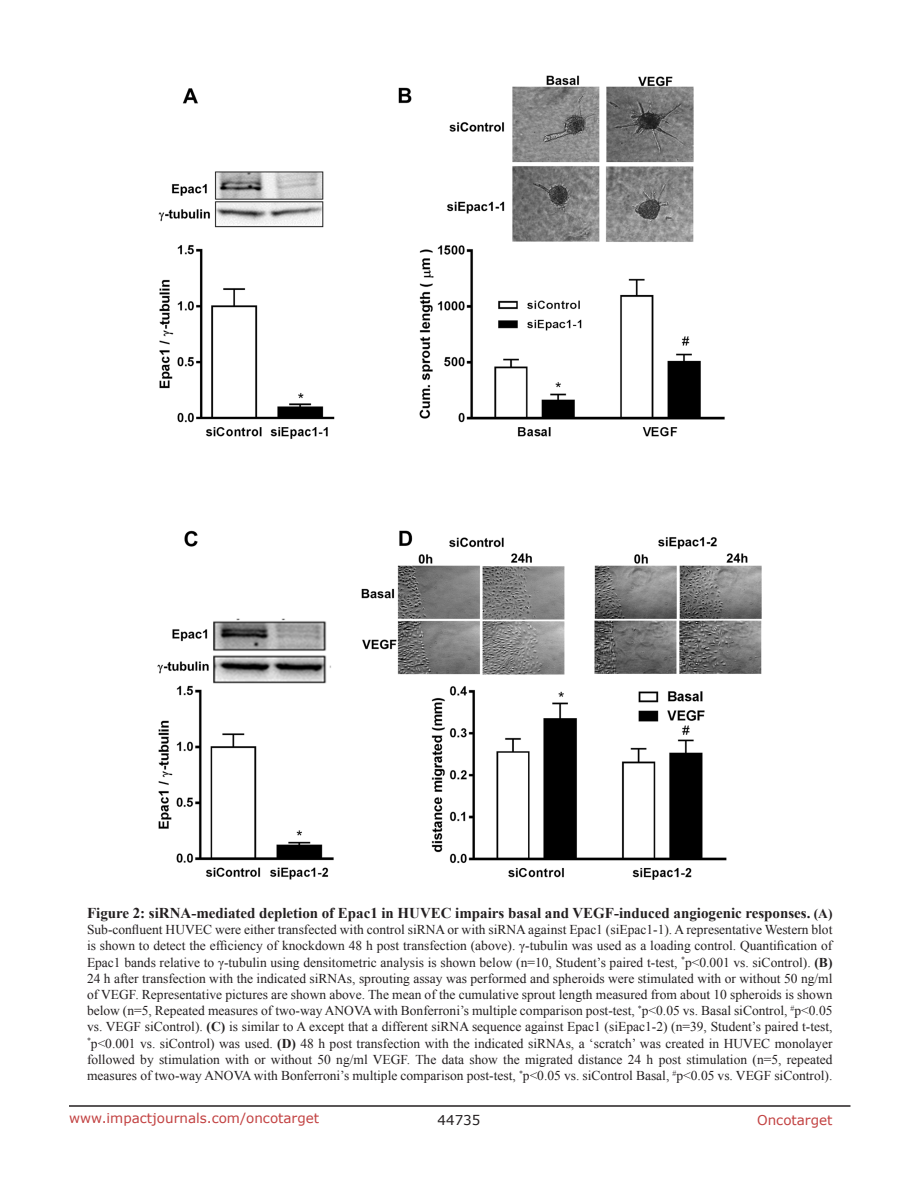
<style>
.page{position:relative;width:918px;height:1188px;background:#fff}
.page>*{position:absolute;margin:0;border:0;box-sizing:border-box;transform-origin:0 0}
.figuretext{font:700 15px "Times New Roman";color:#231f20}
.figuretext-2{font:13.5px/16.2px "Times New Roman";color:#231f20;text-align:justify}
.t1{font:13.5px "Verdana";color:#c24141}
.t2{font:13.5px "Verdana";color:#231f20}
.s1{font-size:13.5px}
.s2{font-weight:700}
</style>
<div class="page">
<hr style="left:69px;top:1105px;width:781px;height:2px;background:#231f20">
<img style="left:157px;top:75px;width:605px;height:805px">
<p class="figuretext" style="left:87px;top:902px;width:747px">Figure 2: siRNA-mediated depletion of Epac1 in HUVEC impairs basal and VEGF-induced angiogenic responses. <span class="s1">(A)</span></p>
<p class="figuretext-2" style="left:87px;top:921px;width:747px">Sub-confluent HUVEC were either transfected with control siRNA or with siRNA against Epac1 (siEpac1-1). A representative Western blot is shown to detect the efficiency of knockdown 48 h post transfection (above). γ-tubulin was used as a loading control. Quantification of Epac1 bands relative to γ-tubulin using densitometric analysis is shown below (n=10, Student’s paired t-test, <sup>*</sup>p&lt;0.001 vs. siControl). <span class="s2">(B)<br></span>24 h after transfection with the indicated siRNAs, sprouting assay was performed and spheroids were stimulated with or without 50 ng/ml of VEGF. Representative pictures are shown above. The mean of the cumulative sprout length measured from about 10 spheroids is shown below (n=5, Repeated measures of two-way ANOVA with Bonferroni’s multiple comparison post-test, <sup>*</sup>p&lt;0.05 vs. Basal siControl, <sup>#</sup>p&lt;0.05 vs. VEGF siControl). <span class="s2">(C)</span> is similar to A except that a different siRNA sequence against Epac1 (siEpac1-2) (n=39, Student’s paired t-test, <sup>*</sup>p&lt;0.001 vs. siControl) was used. <span class="s2">(D)</span> 48 h post transfection with the indicated siRNAs, a ‘scratch’ was created in HUVEC monolayer followed by stimulation with or without 50 ng/ml VEGF. The data show the migrated distance 24 h post stimulation (n=5, repeated measures of two-way ANOVA with Bonferroni’s multiple comparison post-test, <sup>*</sup>p&lt;0.05 vs. siControl Basal, <sup>#</sup>p&lt;0.05 vs. VEGF siControl).</p>
<p class="t1" style="left:69px;top:1109px;width:252px">www.impactjournals.com/oncotarget</p>
<p class="t2" style="left:438px;top:1111px;width:44px">44735</p>
<p class="t1" style="left:757px;top:1111px;width:77px">Oncotarget</p>
</div>
